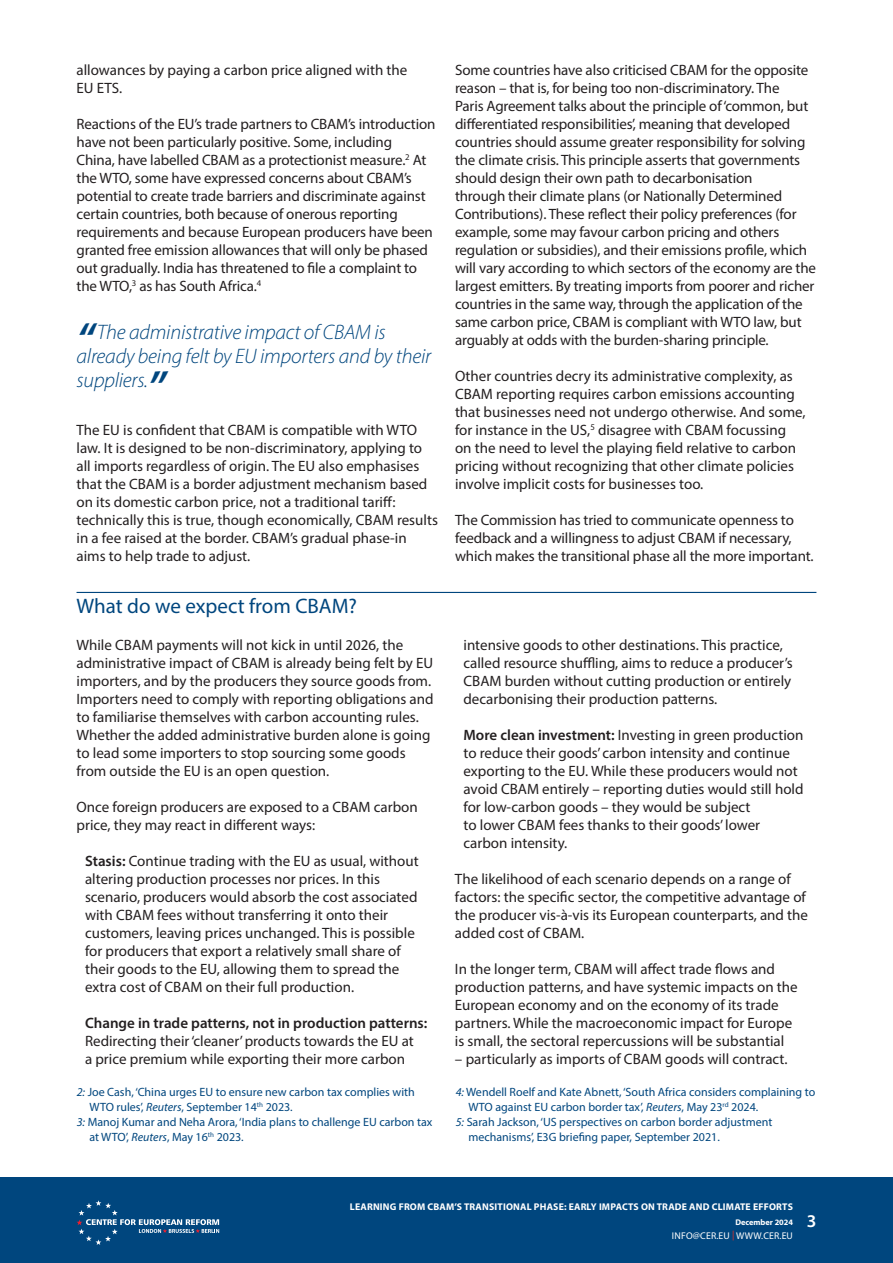
<style>
.page{position:relative;width:893px;height:1263px;background:#fff}
.page>*{position:absolute;margin:0;border:0;box-sizing:border-box;transform-origin:0 0}
.t1{font:italic 300 21px/24px "Myriad Pro";letter-spacing:-.01em;color:#00467e}
.Section_Breaks{font:21px "Myriad Pro";color:#00467e}
.t2{font:600 18px "Myriad Pro";color:#fff}
.Body_Copy{font:15px/18px "Myriad Pro";color:#231f20}
.Footnotes{font:12px/15px "Myriad Pro";color:#00467e}
.t3{font:700 9.75px "Myriad Pro";letter-spacing:.02em;color:#fff}
.t4{font:9.75px "Myriad Pro";letter-spacing:.02em;color:#fff}
.t5{font:700 8.25px "Myriad Pro";color:#fff}
.s1{font-weight:600;font-size:45px}
.s2{font-weight:600}
.s3{font-style:italic}
.s4{color:#ee2e22}
</style>
<div class="page">
<hr style="left:77px;top:592px;width:739px;height:1px;background:#00467e">
<div style="left:0;top:1178px;width:893px;height:85px;background:#00467e"></div>
<svg style="left:77px;top:1200px;width:142px;height:45px"></svg>
<p class="Body_Copy" style="left:77px;top:61px;width:332px">allowances by paying a carbon price aligned with the<br>EU ETS.</p>
<p class="Body_Copy" style="left:77px;top:115px;width:360px">Reactions of the EU’s trade partners to CBAM’s introduction have not been particularly positive. Some, including<br>China, have labelled CBAM as a protectionist measure.<sup>2</sup> At the WTO, some have expressed concerns about CBAM’s potential to create trade barriers and discriminate against certain countries, both because of onerous reporting requirements and because European producers have been granted free emission allowances that will only be phased out gradually. India has threatened to file a complaint to the WTO,<sup>3</sup> as has South Africa.<sup>4</sup></p>
<p class="t1" style="left:77px;top:319px;width:356px"><span class="s1">“</span> The administrative impact of CBAM is already being felt by EU importers and by their suppliers.<span class="s1">”</span></p>
<p class="Body_Copy" style="left:77px;top:421px;width:363px">The EU is confident that CBAM is compatible with WTO law. It is designed to be non-discriminatory, applying to all imports regardless of origin. The EU also emphasises that the CBAM is a border adjustment mechanism based on its domestic carbon price, not a traditional tariff: technically this is true, though economically, CBAM results in a fee raised at the border. CBAM’s gradual phase-in aims to help trade to adjust.</p>
<p class="Section_Breaks" style="left:77px;top:593px;width:282px">What do we expect from CBAM?</p>
<p class="Body_Copy" style="left:77px;top:636px;width:358px">While CBAM payments will not kick in until 2026, the administrative impact of CBAM is already being felt by EU importers, and by the producers they source goods from.<br>Importers need to comply with reporting obligations and to familiarise themselves with carbon accounting rules.<br>Whether the added administrative burden alone is going to lead some importers to stop sourcing some goods from outside the EU is an open question.</p>
<p class="Body_Copy" style="left:77px;top:798px;width:343px">Once foreign producers are exposed to a CBAM carbon price, they may react in different ways:</p>
<p class="Body_Copy" style="left:85px;top:852px;width:335px"><span class="s2">Stasis:</span> Continue trading with the EU as usual, without altering production processes nor prices. In this scenario, producers would absorb the cost associated with CBAM fees without transferring it onto their customers, leaving prices unchanged. This is possible for producers that export a relatively small share of their goods to the EU, allowing them to spread the extra cost of CBAM on their full production.</p>
<p class="Body_Copy" style="left:85px;top:1014px;width:344px"><span class="s2">Change in trade patterns, not in production patterns:<br></span>Redirecting their ‘cleaner’ products towards the EU at<br>a price premium while exporting their more carbon</p>
<p class="Footnotes" style="left:89px;top:1085px;width:327px;text-indent:-13px"><span class="s3">2:</span> Joe Cash, ‘China urges EU to ensure new carbon tax complies with<br>WTO rules’, <span class="s3">Reuters</span>, September 14<sup>th</sup> 2023.</p>
<p class="Footnotes" style="left:89px;top:1115px;width:344px;text-indent:-13px"><span class="s3">3:</span> Manoj Kumar and Neha Arora, ‘India plans to challenge EU carbon tax at WTO’, <span class="s3">Reuters</span>, May 16<sup>th</sup> 2023.</p>
<p class="Body_Copy" style="left:455px;top:61px;width:363px">Some countries have also criticised CBAM for the opposite reason – that is, for being too non-discriminatory. The<br>Paris Agreement talks about the principle of ‘common, but differentiated responsibilities’, meaning that developed countries should assume greater responsibility for solving the climate crisis. This principle asserts that governments should design their own path to decarbonisation<br>through their climate plans (or Nationally Determined Contributions). These reflect their policy preferences (for example, some may favour carbon pricing and others regulation or subsidies), and their emissions profile, which will vary according to which sectors of the economy are the largest emitters. By treating imports from poorer and richer countries in the same way, through the application of the same carbon price, CBAM is compliant with WTO law, but arguably at odds with the burden-sharing principle.</p>
<p class="Body_Copy" style="left:455px;top:367px;width:352px">Other countries decry its administrative complexity, as CBAM reporting requires carbon emissions accounting that businesses need not undergo otherwise. And some, for instance in the US,<sup>5</sup> disagree with CBAM focussing on the need to level the playing field relative to carbon pricing without recognizing that other climate policies involve implicit costs for businesses too.</p>
<p class="Body_Copy" style="left:455px;top:511px;width:360px">The Commission has tried to communicate openness to feedback and a willingness to adjust CBAM if necessary, which makes the transitional phase all the more important.</p>
<p class="Body_Copy" style="left:463px;top:636px;width:331px">intensive goods to other destinations. This practice, called resource shuffling, aims to reduce a producer’s CBAM burden without cutting production or entirely decarbonising their production patterns.</p>
<p class="Body_Copy" style="left:463px;top:726px;width:342px"><span class="s2">More clean investment:</span> Investing in green production to reduce their goods’ carbon intensity and continue exporting to the EU. While these producers would not avoid CBAM entirely – reporting duties would still hold for low-carbon goods – they would be subject<br>to lower CBAM fees thanks to their goods’ lower carbon intensity.</p>
<p class="Body_Copy" style="left:455px;top:870px;width:355px">The likelihood of each scenario depends on a range of factors: the specific sector, the competitive advantage of the producer vis-à-vis its European counterparts, and the added cost of CBAM.</p>
<p class="Body_Copy" style="left:455px;top:960px;width:344px">In the longer term, CBAM will affect trade flows and production patterns, and have systemic impacts on the European economy and on the economy of its trade partners. While the macroeconomic impact for Europe is small, the sectoral repercussions will be substantial</p>
<p class="Body_Copy" style="left:455px;top:1050px;width:334px">– particularly as imports of CBAM goods will contract.</p>
<p class="Footnotes" style="left:468px;top:1085px;width:348px;text-indent:-13px"><span class="s3">4:</span> Wendell Roelf and Kate Abnett, ‘South Africa considers complaining to<br>WTO against EU carbon border tax’, <span class="s3">Reuters</span>, May 23<sup>rd</sup> 2024.</p>
<p class="Footnotes" style="left:468px;top:1115px;width:305px;text-indent:-13px"><span class="s3">5:</span> Sarah Jackson, ‘US perspectives on carbon border adjustment mechanisms’, E3G briefing paper, September 2021.</p>
<p class="t3" style="left:350px;top:1200px;width:445px">LEARNING FROM CBAM’S TRANSITIONAL PHASE: EARLY IMPACTS ON TRADE AND CLIMATE EFFORTS</p>
<p class="t5" style="left:735px;top:1217px;width:59px">December 2024</p>
<p class="t4" style="left:672px;top:1229px;width:123px">INFO@CER.EU <span class="s4">|</span> WWW.CER.EU</p>
<p class="t2" style="left:807px;top:1210px;width:11px">3</p>
</div>
